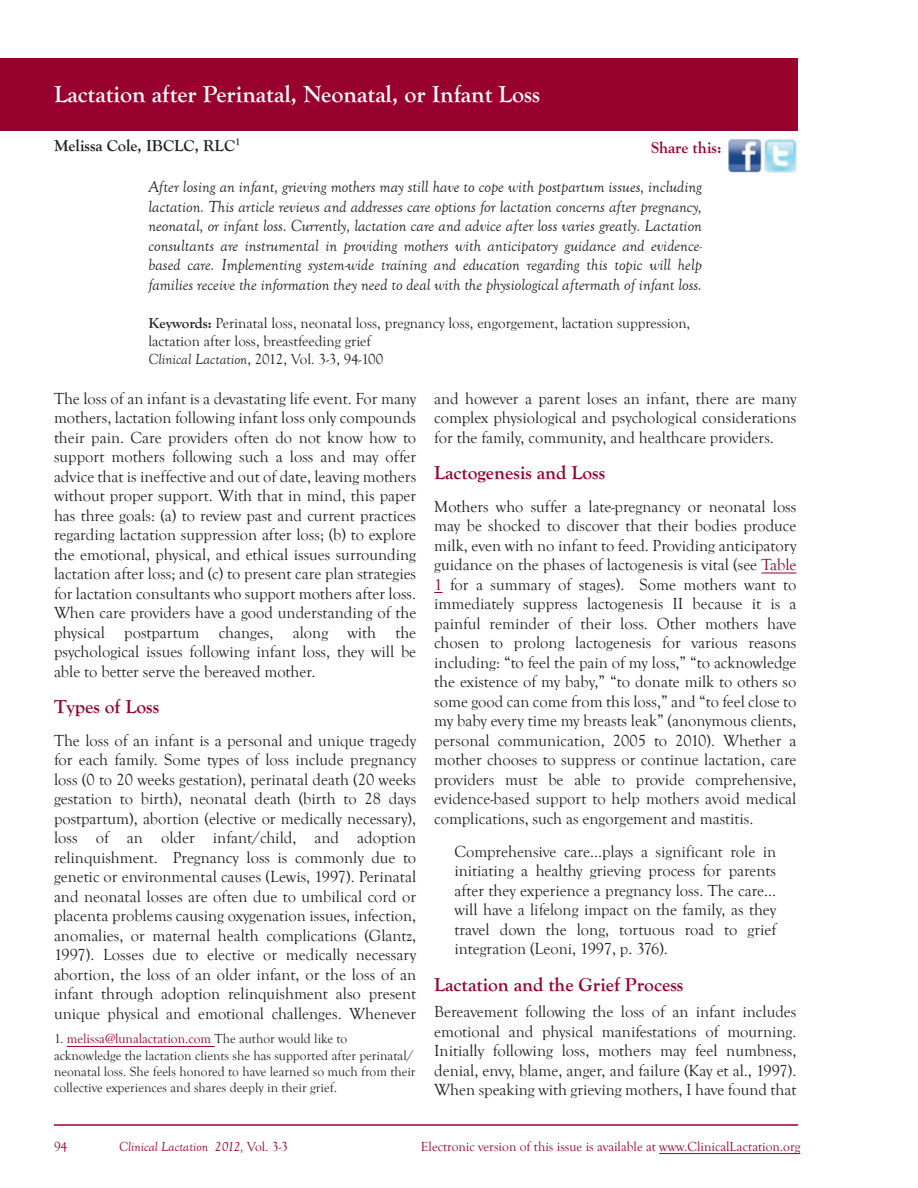
<style>
.page{position:relative;width:918px;height:1188px;background:#fff}
.page>*{position:absolute;margin:0;border:0;box-sizing:border-box;transform-origin:0 0}
.t1{font:700 24px "Goudy Old Style T";color:#fff}
.t2{font:700 19.5px "Goudy Old Style T";color:#98012d}
.t3{font:16.5px/19.5px "Goudy Old Style T";color:#231f20;text-align:justify}
.t4{font:italic 16.5px/19.5px "Goudy Old Style T";color:#231f20;text-align:justify}
.t5{font:700 16.5px "Goudy Old Style T";color:#231f20}
.t6{font:700 16.5px "Goudy Old Style T";color:#98012d}
.t7{font:15px/18px "Goudy Old Style T";color:#231f20}
.t8{font:13.5px/16.2px "Goudy Old Style T";color:#231f20}
.t9{font:13.5px "Goudy Old Style T";color:#98012d}
.t10{font:italic 13.5px "Goudy Old Style T";color:#98012d}
.s1{font-weight:700}
.s2{font-style:italic}
.s3{color:#98012d}
.s4{font-style:normal}
</style>
<div class="page">
<hr style="left:659px;top:1153px;width:141px;height:1px;background:#98012d">
<hr style="left:54px;top:1124px;width:744px;height:2px;background:#98012d">
<div style="left:0;top:58px;width:798px;height:72px;background:#98012d"></div>
<hr style="left:761px;top:573px;width:36px;height:1px;background:#98012d">
<hr style="left:67px;top:1046px;width:148px;height:1px;background:#98012d">
<img style="left:728px;top:139px;width:34px;height:34px">
<img style="left:764px;top:139px;width:34px;height:34px">
<h1 class="t1" style="left:54px;top:81px;width:488px">Lactation after Perinatal, Neonatal, or Infant Loss</h1>
<p class="t5" style="left:54px;top:136px;width:188px">Melissa Cole, IBCLC, RLC<sup>1</sup></p>
<p class="t4" style="left:148px;top:177px;width:555px">After losing an infant, grieving mothers may still have to cope with postpartum issues, including lactation. This article reviews and addresses care options for lactation concerns after pregnancy, neonatal, or infant loss. Currently, lactation care and advice after loss varies greatly. Lactation consultants are instrumental in providing mothers with anticipatory guidance and evidence&shy;based care. Implementing system-wide training and education regarding this topic will help families receive the information they need to deal with the physiological aftermath of infant loss.</p>
<p class="t7" style="left:148px;top:314px;width:543px"><span class="s1">Keywords:</span> Perinatal loss, neonatal loss, pregnancy loss, engorgement, lactation suppression, lactation after loss, breastfeeding grief<br><span class="s2">Clinical Lactation</span>, 2012, Vol. 3-3, 94-100</p>
<p class="t3" style="left:54px;top:389px;width:364px">The loss of an infant is a devastating life event. For many mothers, lactation following infant loss only compounds their pain. Care providers often do not know how to support mothers following such a loss and may offer advice that is ineffective and out of date, leaving mothers without proper support. With that in mind, this paper has three goals: (a) to review past and current practices regarding lactation suppression after loss; (b) to explore the emotional, physical, and ethical issues surrounding lactation after loss; and (c) to present care plan strategies for lactation consultants who support mothers after loss.<br>When care providers have a good understanding of the physical postpartum changes, along with the psychological issues following infant loss, they will be able to better serve the bereaved mother.</p>
<p class="t2" style="left:54px;top:695px;width:107px">Types of Loss</p>
<p class="t3" style="left:54px;top:731px;width:364px">The loss of an infant is a personal and unique tragedy for each family. Some types of loss include pregnancy loss (0 to 20 weeks gestation), perinatal death (20 weeks gestation to birth), neonatal death (birth to 28 days postpartum), abortion (elective or medically necessary), loss of an older infant/child, and adoption relinquishment. Pregnancy loss is commonly due to genetic or environmental causes (Lewis, 1997). Perinatal and neonatal losses are often due to umbilical cord or placenta problems causing oxygenation issues, infection, anomalies, or maternal health complications (Glantz, 1997). Losses due to elective or medically necessary abortion, the loss of an older infant, or the loss of an infant through adoption relinquishment also present unique physical and emotional challenges. Whenever</p>
<p class="t6" style="left:651px;top:139px;width:72px">Share this:</p>
<p class="t3" style="left:434px;top:389px;width:364px">and however a parent loses an infant, there are many complex physiological and psychological considerations for the family, community, and healthcare providers.</p>
<p class="t2" style="left:434px;top:461px;width:173px">Lactogenesis and Loss</p>
<p class="t3" style="left:434px;top:497px;width:364px">Mothers who suffer a late-pregnancy or neonatal loss may be shocked to discover that their bodies produce milk, even with no infant to feed. Providing anticipatory guidance on the phases of lactogenesis is vital (see <span class="s3">Table 1</span> for a summary of stages). Some mothers want to immediately suppress lactogenesis II because it is a painful reminder of their loss. Other mothers have chosen to prolong lactogenesis for various reasons including: “to feel the pain of my loss,” “to acknowledge the existence of my baby,” “to donate milk to others so some good can come from this loss,” and “to feel close to my baby every time my breasts leak” (anonymous clients, personal communication, 2005 to 2010). Whether a mother chooses to suppress or continue lactation, care providers must be able to provide comprehensive, evidence-based support to help mothers avoid medical complications, such as engorgement and mastitis.</p>
<p class="t3" style="left:454px;top:842px;width:323px">Comprehensive care…plays a significant role in initiating a healthy grieving process for parents after they experience a pregnancy loss. The care… will have a lifelong impact on the family, as they travel down the long, tortuous road to grief integration (Leoni, 1997, p. 376).</p>
<p class="t2" style="left:434px;top:974px;width:251px">Lactation and the Grief Process</p>
<p class="t3" style="left:434px;top:1002px;width:364px">Bereavement following the loss of an infant includes emotional and physical manifestations of mourning.<br>Initially following loss, mothers may feel numbness, denial, envy, blame, anger, and failure (Kay et al., 1997).<br>When speaking with grieving mothers, I have found that</p>
<p class="t8" style="left:54px;top:1031px;width:363px">1. <span class="s3">melissa@lunalactation.com</span> The author would like to acknowledge the lactation clients she has supported after perinatal/ neonatal loss. She feels honored to have learned so much from their collective experiences and shares deeply in their grief.</p>
<p class="t9" style="left:54px;top:1139px;width:15px">94</p>
<p class="t10" style="left:119px;top:1139px;width:170px">Clinical Lactation 2012, <span class="s4">Vol. 3-3</span></p>
<p class="t9" style="left:421px;top:1139px;width:381px">Electronic version of this issue is available at www.ClinicalLactation.org</p>
</div>
